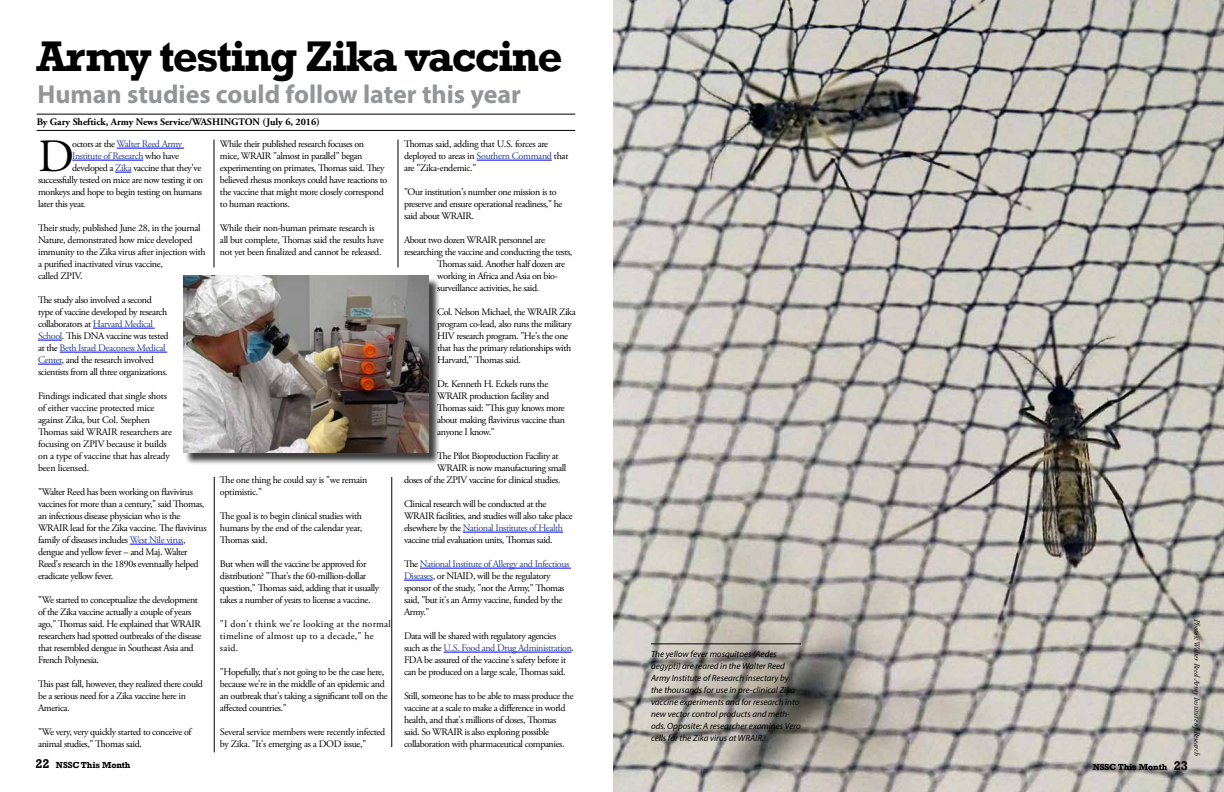
<style>
.page{position:relative;width:1224px;height:792px;background:#fff}
.page>*{position:absolute;margin:0;border:0;box-sizing:border-box;transform-origin:0 0}
.t1{font:46.2px "Adobe Garamond Pro";color:#000}
.t2{font:700 44px "Rockwell";letter-spacing:-.04em;color:#000}
.t3{font:700 26px "Myriad Pro";color:#939598}
.t4{font:10px/12px "Adobe Garamond Pro";letter-spacing:-.04em;color:#000}
.t5{font:10px/12px "Adobe Garamond Pro";letter-spacing:-.02em;color:#000}
.t6{font:10px/12px "Adobe Garamond Pro";letter-spacing:.02em;color:#000}
.t7{font:700 10px "Adobe Garamond Pro";color:#000}
.t8{font:10px "Adobe Garamond Pro";letter-spacing:-.04em;color:#25408f}
.t9{font:italic 9px/12px "Myriad Pro";color:#000}
.t10{font:700 9px "Rockwell";letter-spacing:-.01em;color:#000}
.t11{font:italic 8px "Adobe Garamond Pro";color:#000}
.s1{color:#25408f}
.s2{color:#000}
.s3{font-size:13px}
</style>
<div class="page">
<div style="left:185px;top:277px;width:256px;height:188px;background:#000;opacity:.75"></div>
<img style="left:183px;top:276px;width:245px;height:177px">
<hr style="left:37px;top:114px;width:538px;height:1px;background:#000">
<hr style="left:37px;top:130px;width:538px;height:1px;background:#000">
<hr style="left:477px;top:160px;width:75px;height:1px;background:#00f">
<hr style="left:463px;top:532px;width:100px;height:1px;background:#00f">
<hr style="left:420px;top:568px;width:151px;height:1px;background:#00f">
<svg style="left:404px;top:580px;width:29px;height:1px"></svg>
<hr style="left:444px;top:652px;width:128px;height:1px;background:#00f">
<hr style="left:117px;top:148px;width:67px;height:1px;background:#00f">
<hr style="left:72px;top:160px;width:71px;height:1px;background:#00f">
<svg style="left:115px;top:172px;width:16px;height:1px"></svg>
<hr style="left:93px;top:328px;width:62px;height:1px;background:#00f">
<svg style="left:38px;top:340px;width:24px;height:1px"></svg>
<hr style="left:60px;top:352px;width:107px;height:1px;background:#00f">
<svg style="left:38px;top:364px;width:24px;height:1px"></svg>
<hr style="left:130px;top:544px;width:53px;height:1px;background:#00f">
<hr style="left:398px;top:140px;width:1px;height:127px;background:#000">
<hr style="left:214px;top:140px;width:1px;height:127px;background:#000">
<hr style="left:214px;top:477px;width:1px;height:275px;background:#000">
<hr style="left:392px;top:477px;width:1px;height:270px;background:#000">
<img style="left:613px;top:0;width:611px;height:792px">
<hr style="left:651px;top:644px;width:150px;height:1px;background:#000">
<h2 class="t2" style="left:36px;top:30px;width:528px">Army testing Zika vaccine</h2>
<p class="t7" style="left:37px;top:116px;width:285px">By Gary Sheftick, Army News Service/WASHINGTON (July 6, 2016)</p>
<p class="t4" style="left:404px;top:138px;width:166px">Thomas said, adding that U.S. forces are deployed to areas in <span class="s1">Southern Command</span> that are "Zika-endemic."</p>
<p class="t4" style="left:404px;top:186px;width:160px">"Our institution's number one mission is to preserve and ensure operational readiness," he said about WRAIR.</p>
<p class="t4" style="left:404px;top:234px;width:143px">About two dozen WRAIR personnel are</p>
<p class="t4" style="left:404px;top:246px;width:170px">researching the vaccine and conducting the tests,</p>
<p class="t4" style="left:437px;top:258px;width:129px">Thomas said. Another half dozen are</p>
<p class="t4" style="left:437px;top:270px;width:122px">working in Africa and Asia on bio-</p>
<p class="t4" style="left:437px;top:282px;width:103px">surveillance activities, he said.</p>
<p class="t4" style="left:437px;top:306px;width:140px">Col. Nelson Michael, the WRAIR Zika program co-lead, also runs the military HIV research program. "He's the one that has the primary relationships with Harvard," Thomas said.</p>
<p class="t4" style="left:437px;top:378px;width:129px">Dr. Kenneth H. Eckels runs the<br>WRAIR production facility and<br>Thomas said: "This guy knows more about making flavivirus vaccine than anyone I know."</p>
<p class="t4" style="left:437px;top:450px;width:123px">The Pilot Bioproduction Facility at</p>
<p class="t4" style="left:437px;top:462px;width:131px">WRAIR is now manufacturing small</p>
<p class="t4" style="left:404px;top:474px;width:158px">doses of the ZPIV vaccine for clinical studies.</p>
<p class="t4" style="left:404px;top:498px;width:170px">Clinical research will be conducted at the WRAIR facilities, and studies will also take place elsewhere by the <span class="s1">National Institutes of Health </span>vaccine trial evaluation units, Thomas said.</p>
<p class="t4" style="left:404px;top:558px;width:167px">The <span class="s1">National Institute of Allergy and Infectious Diseases</span>, or NIAID, will be the regulatory sponsor of the study, "not the Army," Thomas said, "but it's an Army vaccine, funded by the Army."</p>
<p class="t4" style="left:404px;top:630px;width:172px">Data will be shared with regulatory agencies such as the <span class="s1">U.S. Food and Drug Administration</span>.<br>FDA be assured of the vaccine's safety before it can be produced on a large scale, Thomas said.</p>
<p class="t4" style="left:404px;top:690px;width:171px">Still, someone has to be able to mass produce the vaccine at a scale to make a difference in world health, and that's millions of doses, Thomas said. So WRAIR is also exploring possible collaboration with pharmaceutical companies.</p>
<h3 class="t3" style="left:37px;top:77px;width:485px">Human studies could follow later this year</h3>
<h1 class="t1" style="left:38px;top:129px;width:38px">D</h1>
<p class="t8" style="left:72px;top:138px;width:112px"><span class="s2">octors at the</span> Walter Reed Army</p>
<p class="t4" style="left:220px;top:138px;width:169px">While their published research focuses on<br>mice, WRAIR "almost in parallel" began experimenting on primates, Thomas said. They believed rhesus monkeys could have reactions to the vaccine that might more closely correspond to human reactions.</p>
<p class="t4" style="left:220px;top:222px;width:165px">While their non-human primate research is all but complete, Thomas said the results have not yet been finalized and cannot be released.</p>
<p class="t8" style="left:72px;top:150px;width:108px">Institute of Research <span class="s2">who have</span></p>
<p class="t4" style="left:72px;top:162px;width:131px">developed a <span class="s1">Zika</span> vaccine that they've</p>
<p class="t4" style="left:38px;top:174px;width:166px">successfully tested on mice are now testing it on</p>
<p class="t4" style="left:38px;top:186px;width:166px">monkeys and hope to begin testing on humans</p>
<p class="t4" style="left:38px;top:198px;width:49px">later this year.</p>
<p class="t4" style="left:38px;top:222px;width:169px">Their study, published June 28, in the journal Nature, demonstrated how mice developed immunity to the Zika virus after injection with a purified inactivated virus vaccine,<br>called ZPIV.</p>
<p class="t4" style="left:38px;top:294px;width:132px">The study also involved a second type of vaccine developed by research collaborators at <span class="s1">Harvard Medical School</span>. This DNA vaccine was tested at the <span class="s1">Beth Israel Deaconess Medical Center</span>, and the research involved scientists from all three organizations.</p>
<p class="t5" style="left:38px;top:390px;width:135px">Findings indicated that single shots of either vaccine protected mice against Zika, but Col. Stephen<br>Thomas said WRAIR researchers are focusing on ZPIV because it builds on a type of vaccine that has already been licensed.</p>
<p class="t4" style="left:38px;top:486px;width:170px">"Walter Reed has been working on flavivirus vaccines for more than a century," said Thomas, an infectious disease physician who is the WRAIR lead for the Zika vaccine. The flavivirus family of diseases includes <span class="s1">West Nile virus</span>, dengue and yellow fever – and Maj. Walter Reed's research in the 1890s eventually helped eradicate yellow fever.</p>
<p class="t4" style="left:38px;top:594px;width:165px">"We started to conceptualize the development of the Zika vaccine actually a couple of years ago," Thomas said. He explained that WRAIR researchers had spotted outbreaks of the disease that resembled dengue in Southeast Asia and French Polynesia.</p>
<p class="t4" style="left:38px;top:678px;width:166px">This past fall, however, they realized there could be a serious need for a Zika vaccine here in<br>America.</p>
<p class="t4" style="left:38px;top:726px;width:155px">"We very, very quickly started to conceive of animal studies," Thomas said.</p>
<p class="t4" style="left:220px;top:474px;width:149px">The one thing he could say is "we remain optimistic."</p>
<p class="t4" style="left:220px;top:510px;width:144px;text-align:justify">The goal is to begin clinical studies with humans by the end of the calendar year, Thomas said.</p>
<p class="t4" style="left:220px;top:558px;width:161px">But when will the vaccine be approved for distribution? "That's the 60-million-dollar question," Thomas said, adding that it usually takes a number of years to license a vaccine.</p>
<p class="t6" style="left:220px;top:618px;width:173px">"I don't think we're looking at the normal timeline of almost up to a decade," he said.</p>
<p class="t4" style="left:220px;top:666px;width:169px">"Hopefully, that's not going to be the case here, because we're in the middle of an epidemic and an outbreak that's taking a significant toll on the affected countries."</p>
<p class="t4" style="left:220px;top:726px;width:167px">Several service members were recently infected by Zika. "It's emerging as a DOD issue,"</p>
<p class="t9" style="left:651px;top:648px;width:151px">The yellow fever mosquitoes (Aedes aegypti) are reared in the Walter Reed Army Institute of Research insectary by the thousands for use in pre-clinical Zika vaccine experiments and for research into new vector control products and meth&shy;ods. Opposite: A researcher examines Vero cells for the Zika virus at WRAIR.</p>
<p class="t11" style="left:1202px;top:619px;width:138px;rotate:90deg">Photos: Walter Reed Army Institute ofResearch</p>
<p class="t10" style="left:35px;top:760px;width:97px"><span class="s3">22</span> NSSC This Month</p>
<p class="t10" style="left:1096px;top:760px;width:97px">NSSC This Month <span class="s3">23</span></p>
<p class="t10" style="left:1093px;top:761px;width:97px">NSSC This Month <span class="s3">23</span></p>
</div>
